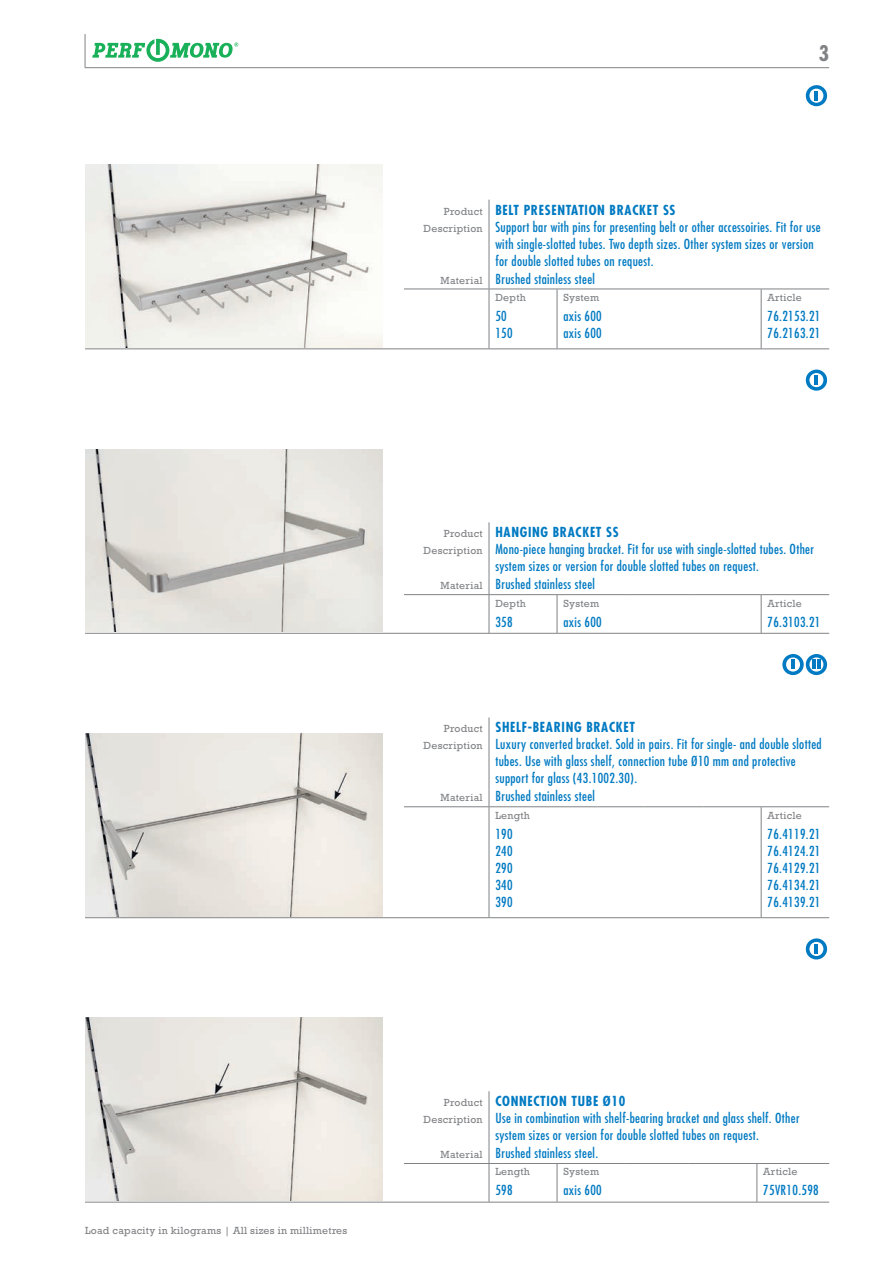
<style>
.page{position:relative;width:893px;height:1263px;background:#fff}
.page>*{position:absolute;margin:0;border:0;box-sizing:border-box;transform-origin:0 0}
.t1{font:700 condensed 21px "Futura";color:#808285}
.t2{font:condensed 13.5px/17px "Futura";letter-spacing:.025em;color:#007ac2}
.t3{font:700 condensed 13.5px "Futura";letter-spacing:.05em;color:#007ac2}
.t4{font:10.5px/17px "Rockwell Std";letter-spacing:.025em;color:#808285;text-align:right}
.s1{font-family:"Rockwell Std";font-stretch:normal;font-size:10.5px;color:#808285}
</style>
<div class="page">
<hr style="left:85px;top:34px;width:1px;height:33px;background:#808285">
<hr style="left:85px;top:67px;width:744px;height:1px;background:#808285">
<svg style="left:92px;top:39px;width:146px;height:23px"></svg>
<hr style="left:489px;top:200px;width:1px;height:72px;background:#808285">
<svg style="left:489px;top:272px;width:1px;height:17px"></svg>
<hr style="left:404px;top:289px;width:85px;height:1px;background:#808285">
<hr style="left:489px;top:289px;width:68px;height:1px;background:#808285">
<hr style="left:489px;top:289px;width:1px;height:59px;background:#808285">
<hr style="left:557px;top:289px;width:68px;height:1px;background:#808285">
<hr style="left:625px;top:289px;width:68px;height:1px;background:#808285">
<hr style="left:693px;top:289px;width:68px;height:1px;background:#808285">
<hr style="left:761px;top:289px;width:68px;height:1px;background:#808285">
<hr style="left:761px;top:289px;width:1px;height:59px;background:#808285">
<hr style="left:557px;top:289px;width:1px;height:59px;background:#808285">
<hr style="left:85px;top:348px;width:744px;height:1px;background:#808285">
<svg style="left:806px;top:85px;width:21px;height:21px"></svg>
<img style="left:85px;top:165px;width:298px;height:182px">
<hr style="left:489px;top:522px;width:1px;height:56px;background:#808285">
<svg style="left:489px;top:578px;width:1px;height:16px"></svg>
<hr style="left:404px;top:594px;width:85px;height:1px;background:#808285">
<hr style="left:489px;top:594px;width:68px;height:1px;background:#808285">
<hr style="left:489px;top:595px;width:1px;height:38px;background:#808285">
<hr style="left:557px;top:594px;width:68px;height:1px;background:#808285">
<hr style="left:625px;top:594px;width:68px;height:1px;background:#808285">
<hr style="left:693px;top:594px;width:68px;height:1px;background:#808285">
<hr style="left:761px;top:594px;width:68px;height:1px;background:#808285">
<hr style="left:761px;top:595px;width:1px;height:38px;background:#808285">
<hr style="left:557px;top:595px;width:1px;height:38px;background:#808285">
<hr style="left:85px;top:633px;width:744px;height:1px;background:#808285">
<svg style="left:806px;top:370px;width:21px;height:21px"></svg>
<img style="left:85px;top:449px;width:298px;height:183px">
<hr style="left:489px;top:717px;width:1px;height:73px;background:#808285">
<svg style="left:489px;top:790px;width:1px;height:16px"></svg>
<hr style="left:404px;top:806px;width:85px;height:1px;background:#808285">
<hr style="left:489px;top:806px;width:109px;height:1px;background:#808285">
<hr style="left:489px;top:807px;width:1px;height:110px;background:#808285">
<hr style="left:598px;top:806px;width:46px;height:1px;background:#808285">
<hr style="left:644px;top:806px;width:59px;height:1px;background:#808285">
<hr style="left:703px;top:806px;width:58px;height:1px;background:#808285">
<hr style="left:761px;top:806px;width:68px;height:1px;background:#808285">
<hr style="left:761px;top:807px;width:1px;height:110px;background:#808285">
<hr style="left:85px;top:917px;width:744px;height:1px;background:#808285">
<svg style="left:782px;top:654px;width:45px;height:21px"></svg>
<img style="left:85px;top:733px;width:298px;height:183px">
<hr style="left:489px;top:1091px;width:1px;height:55px;background:#808285">
<svg style="left:489px;top:1146px;width:1px;height:17px"></svg>
<hr style="left:404px;top:1163px;width:85px;height:1px;background:#808285">
<hr style="left:489px;top:1163px;width:68px;height:1px;background:#808285">
<hr style="left:489px;top:1164px;width:1px;height:38px;background:#808285">
<hr style="left:557px;top:1163px;width:68px;height:1px;background:#808285">
<hr style="left:625px;top:1163px;width:64px;height:1px;background:#808285">
<hr style="left:689px;top:1163px;width:68px;height:1px;background:#808285">
<hr style="left:757px;top:1163px;width:72px;height:1px;background:#808285">
<hr style="left:756px;top:1164px;width:1px;height:38px;background:#808285">
<hr style="left:557px;top:1164px;width:1px;height:38px;background:#808285">
<hr style="left:85px;top:1202px;width:744px;height:1px;background:#808285">
<svg style="left:806px;top:938px;width:21px;height:21px"></svg>
<img style="left:85px;top:1018px;width:298px;height:183px">
<p class="t4" style="left:85px;top:1222px;width:264px">Load capacity in kilograms | All sizes in millimetres</p>
<h1 class="t1" style="left:819px;top:39px;width:12px">3</h1>
<p class="t4" style="left:424px;top:202px;width:61px">Product<br>Description</p>
<p class="t3" style="left:495px;top:201px;width:182px">BELT PRESENTATION BRACKET SS</p>
<p class="t2" style="left:495px;top:218px;width:327px">Support bar with pins for presenting belt or other accessoiries. Fit for use</p>
<p class="t2" style="left:495px;top:235px;width:320px">with single-slotted tubes. Two depth sizes. Other system sizes or version</p>
<p class="t2" style="left:495px;top:252px;width:159px">for double slotted tubes on request.</p>
<p class="t2" style="left:441px;top:270px;width:156px"><span class="s1">Material</span> Brushed stainless steel</p>
<p class="t4" style="left:495px;top:289px;width:32px">Depth</p>
<p class="t2" style="left:495px;top:307px;width:19px">50<br>150</p>
<p class="t4" style="left:563px;top:289px;width:37px">System</p>
<p class="t2" style="left:563px;top:307px;width:40px">axis 600 axis 600</p>
<p class="t4" style="left:767px;top:289px;width:36px">Article</p>
<p class="t2" style="left:767px;top:307px;width:54px">76.2153.21<br>76.2163.21</p>
<p class="t4" style="left:424px;top:525px;width:61px">Product<br>Description</p>
<p class="t3" style="left:495px;top:523px;width:125px">HANGING BRACKET SS</p>
<p class="t2" style="left:495px;top:540px;width:320px">Mono-piece hanging bracket. Fit for use with single-slotted tubes. Other</p>
<p class="t2" style="left:495px;top:557px;width:264px">system sizes or version for double slotted tubes on request.</p>
<p class="t2" style="left:441px;top:575px;width:156px"><span class="s1">Material</span> Brushed stainless steel</p>
<p class="t4" style="left:495px;top:594px;width:32px">Depth</p>
<p class="t2" style="left:495px;top:613px;width:19px">358</p>
<p class="t4" style="left:563px;top:594px;width:37px">System</p>
<p class="t2" style="left:563px;top:613px;width:40px">axis 600</p>
<p class="t4" style="left:767px;top:594px;width:36px">Article</p>
<p class="t2" style="left:767px;top:613px;width:54px">76.3103.21</p>
<p class="t4" style="left:424px;top:720px;width:61px">Product<br>Description</p>
<p class="t3" style="left:495px;top:719px;width:141px">SHELF-BEARING BRACKET</p>
<p class="t2" style="left:495px;top:736px;width:328px">Luxury converted bracket. Sold in pairs. Fit for single- and double slotted</p>
<p class="t2" style="left:495px;top:753px;width:302px">tubes. Use with glass shelf, connection tube Ø10 mm and protective</p>
<p class="t2" style="left:495px;top:770px;width:142px">support for glass (43.1002.30).</p>
<p class="t2" style="left:441px;top:788px;width:156px"><span class="s1">Material</span> Brushed stainless steel</p>
<p class="t4" style="left:495px;top:806px;width:36px">Length</p>
<p class="t2" style="left:495px;top:825px;width:19px;text-align:justify">190<br>240<br>290<br>340<br>390</p>
<p class="t4" style="left:767px;top:806px;width:36px">Article</p>
<p class="t2" style="left:767px;top:825px;width:54px;text-align:justify">76.4119.21<br>76.4124.21<br>76.4129.21<br>76.4134.21<br>76.4139.21</p>
<p class="t4" style="left:424px;top:1094px;width:61px">Product<br>Description</p>
<p class="t3" style="left:495px;top:1092px;width:131px">CONNECTION TUBE Ø10</p>
<p class="t2" style="left:495px;top:1109px;width:306px">Use in combination with shelf-bearing bracket and glass shelf. Other</p>
<p class="t2" style="left:495px;top:1126px;width:264px">system sizes or version for double slotted tubes on request.</p>
<p class="t2" style="left:441px;top:1144px;width:158px"><span class="s1">Material</span> Brushed stainless steel.</p>
<p class="t4" style="left:495px;top:1163px;width:36px">Length</p>
<p class="t2" style="left:495px;top:1181px;width:19px">598</p>
<p class="t4" style="left:563px;top:1163px;width:37px">System</p>
<p class="t2" style="left:563px;top:1181px;width:40px">axis 600</p>
<p class="t4" style="left:763px;top:1163px;width:36px">Article</p>
<p class="t2" style="left:763px;top:1181px;width:57px">75VR10.598</p>
</div>
